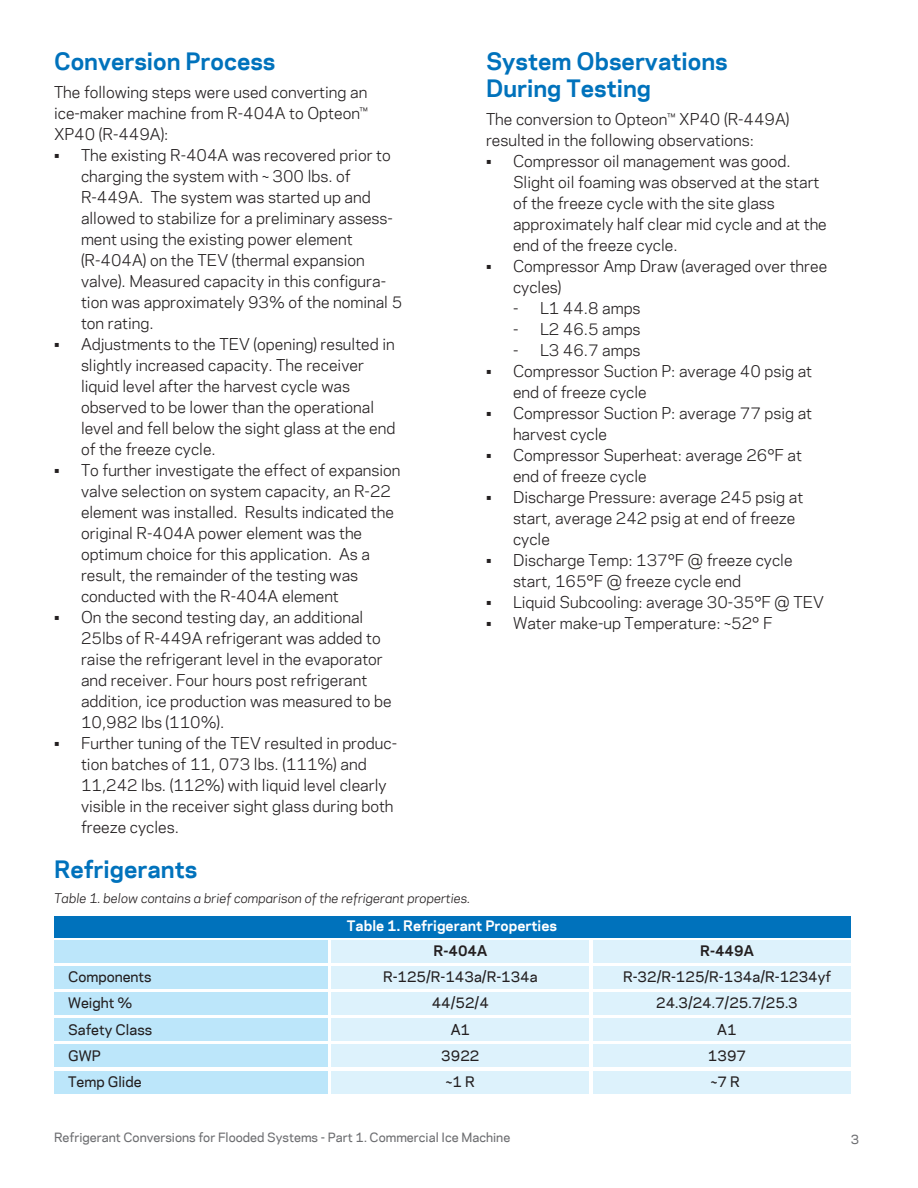
<style>
.page{position:relative;width:918px;height:1188px;background:#fff}
.page>*{position:absolute;margin:0;border:0;box-sizing:border-box;transform-origin:0 0}
.t1{font:700 22.5px/27px "Chemours Sans";color:#0072bc}
.t2{font:15px/21px "Chemours Sans";color:#231f20}
.t3{font:500 13.65px "Chemours Sans";color:#231f20}
.t4{font:700 13.65px "Chemours Sans";color:#fff}
.t5{font:700 13.65px "Chemours Sans";color:#231f20}
.t6{font:italic 12.3px "Chemours Sans";color:#231f20}
.t7{font:500 12px "Chemours Sans";color:#6d6e71}
</style>
<div class="page">
<div style="left:54px;top:916px;width:797px;height:21px;background:#0072bc"></div>
<div style="left:593px;top:940px;width:258px;height:23px;background:#ddf2fc"></div>
<div style="left:593px;top:966px;width:258px;height:23px;background:#ddf2fc"></div>
<div style="left:593px;top:993px;width:258px;height:22px;background:#ddf2fc"></div>
<div style="left:593px;top:1019px;width:258px;height:22px;background:#ddf2fc"></div>
<div style="left:593px;top:1045px;width:258px;height:22px;background:#ddf2fc"></div>
<div style="left:593px;top:1071px;width:258px;height:22px;background:#ddf2fc"></div>
<div style="left:331px;top:940px;width:257px;height:23px;background:#ddf2fc"></div>
<div style="left:331px;top:966px;width:257px;height:23px;background:#ddf2fc"></div>
<div style="left:331px;top:993px;width:257px;height:22px;background:#ddf2fc"></div>
<div style="left:331px;top:1019px;width:257px;height:22px;background:#ddf2fc"></div>
<div style="left:331px;top:1045px;width:257px;height:22px;background:#ddf2fc"></div>
<div style="left:331px;top:1071px;width:257px;height:22px;background:#ddf2fc"></div>
<div style="left:54px;top:940px;width:274px;height:23px;background:#bce6fa"></div>
<div style="left:54px;top:966px;width:274px;height:23px;background:#bce6fa"></div>
<div style="left:54px;top:993px;width:274px;height:22px;background:#bce6fa"></div>
<div style="left:54px;top:1019px;width:274px;height:22px;background:#bce6fa"></div>
<div style="left:54px;top:1045px;width:274px;height:22px;background:#bce6fa"></div>
<div style="left:54px;top:1071px;width:274px;height:22px;background:#bce6fa"></div>
<h1 class="t1" style="left:54px;top:46px;width:223px">Conversion Process</h1>
<p class="t2" style="left:54px;top:81px;width:316px;text-align:justify">The following steps were used converting an ice-maker machine from R-404A to Opteon™ XP40 (R-449A):</p>
<p class="t2" style="left:81px;top:144px;width:323px;text-indent:-27px">• The existing R-404A was recovered prior to charging the system with ~ 300 lbs. of R-449A. The system was started up and allowed to stabilize for a preliminary assess&shy;ment using the existing power element (R-404A) on the TEV (thermal expansion valve). Measured capacity in this configura&shy;tion was approximately 93% of the nominal 5 ton rating.</p>
<p class="t2" style="left:81px;top:333px;width:316px;text-indent:-27px">• Adjustments to the TEV (opening) resulted in slightly increased capacity. The receiver liquid level after the harvest cycle was observed to be lower than the operational level and fell below the sight glass at the end of the freeze cycle.</p>
<p class="t2" style="left:81px;top:459px;width:321px;text-indent:-27px">• To further investigate the effect of expansion valve selection on system capacity, an R-22 element was installed. Results indicated the original R-404A power element was the optimum choice for this application. As a result, the remainder of the testing was conducted with the R-404A element</p>
<p class="t2" style="left:81px;top:606px;width:312px;text-indent:-27px">• On the second testing day, an additional 25lbs of R-449A refrigerant was added to raise the refrigerant level in the evaporator and receiver. Four hours post refrigerant addition, ice production was measured to be 10,982 lbs (110%).</p>
<p class="t2" style="left:81px;top:732px;width:318px;text-indent:-27px">• Further tuning of the TEV resulted in produc&shy;tion batches of 11, 073 lbs. (111%) and 11,242 lbs. (112%) with liquid level clearly visible in the receiver sight glass during both freeze cycles.</p>
<h1 class="t1" style="left:54px;top:855px;width:145px">Refrigerants</h1>
<p class="t6" style="left:54px;top:889px;width:418px">Table 1. below contains a brief comparison of the refrigerant properties.</p>
<h1 class="t1" style="left:486px;top:46px;width:243px">System Observations<br>During Testing</h1>
<p class="t2" style="left:486px;top:108px;width:305px">The conversion to Opteon™ XP40 (R-449A) resulted in the following observations:</p>
<p class="t2" style="left:513px;top:150px;width:315px;text-indent:-27px">• Compressor oil management was good.<br>Slight oil foaming was observed at the start of the freeze cycle with the site glass approximately half clear mid cycle and at the end of the freeze cycle.</p>
<p class="t2" style="left:513px;top:255px;width:316px;text-indent:-27px">• Compressor Amp Draw (averaged over three cycles)</p>
<p class="t2" style="left:513px;top:297px;width:129px">- L1 44.8 amps</p>
<p class="t2" style="left:513px;top:318px;width:129px">- L2 46.5 amps</p>
<p class="t2" style="left:513px;top:339px;width:129px">- L3 46.7 amps</p>
<p class="t2" style="left:513px;top:360px;width:301px;text-indent:-27px">• Compressor Suction P: average 40 psig at end of freeze cycle</p>
<p class="t2" style="left:513px;top:402px;width:301px;text-indent:-27px">• Compressor Suction P: average 77 psig at harvest cycle</p>
<p class="t2" style="left:513px;top:444px;width:291px;text-indent:-27px">• Compressor Superheat: average 26°F at end of freeze cycle</p>
<p class="t2" style="left:513px;top:486px;width:292px;text-indent:-27px">• Discharge Pressure: average 245 psig at start, average 242 psig at end of freeze cycle</p>
<p class="t2" style="left:513px;top:549px;width:281px;text-indent:-27px">• Discharge Temp: 137°F @ freeze cycle start, 165°F @ freeze cycle end</p>
<p class="t2" style="left:486px;top:591px;width:339px">• Liquid Subcooling: average 30-35°F @ TEV</p>
<p class="t2" style="left:486px;top:612px;width:288px">• Water make-up Temperature: ~52° F</p>
<p class="t4" style="left:347px;top:915px;width:212px">Table 1. Refrigerant Properties</p>
<p class="t5" style="left:434px;top:940px;width:55px">R-404A</p>
<p class="t5" style="left:700px;top:940px;width:55px">R-449A</p>
<p class="t3" style="left:68px;top:967px;width:85px">Components</p>
<p class="t3" style="left:383px;top:967px;width:156px">R-125/R-143a/R-134a</p>
<p class="t3" style="left:623px;top:967px;width:209px">R-32/R-125/R-134a/R-1234yf</p>
<p class="t3" style="left:68px;top:993px;width:66px">Weight %</p>
<p class="t3" style="left:432px;top:993px;width:59px">44/52/4</p>
<p class="t3" style="left:656px;top:993px;width:143px">24.3/24.7/25.7/25.3</p>
<p class="t3" style="left:68px;top:1019px;width:85px">Safety Class</p>
<p class="t3" style="left:451px;top:1019px;width:21px">A1</p>
<p class="t3" style="left:717px;top:1019px;width:21px">A1</p>
<p class="t3" style="left:68px;top:1046px;width:34px">GWP</p>
<p class="t3" style="left:441px;top:1046px;width:40px">3922</p>
<p class="t3" style="left:708px;top:1046px;width:40px">1397</p>
<p class="t3" style="left:68px;top:1072px;width:75px">Temp Glide</p>
<p class="t3" style="left:446px;top:1072px;width:30px">~1 R</p>
<p class="t3" style="left:711px;top:1072px;width:30px">~7 R</p>
<p class="t7" style="left:54px;top:1128px;width:458px">Refrigerant Conversions for Flooded Systems - Part 1. Commercial Ice Machine</p>
<p class="t7" style="left:851px;top:1131px;width:10px">3</p>
</div>
